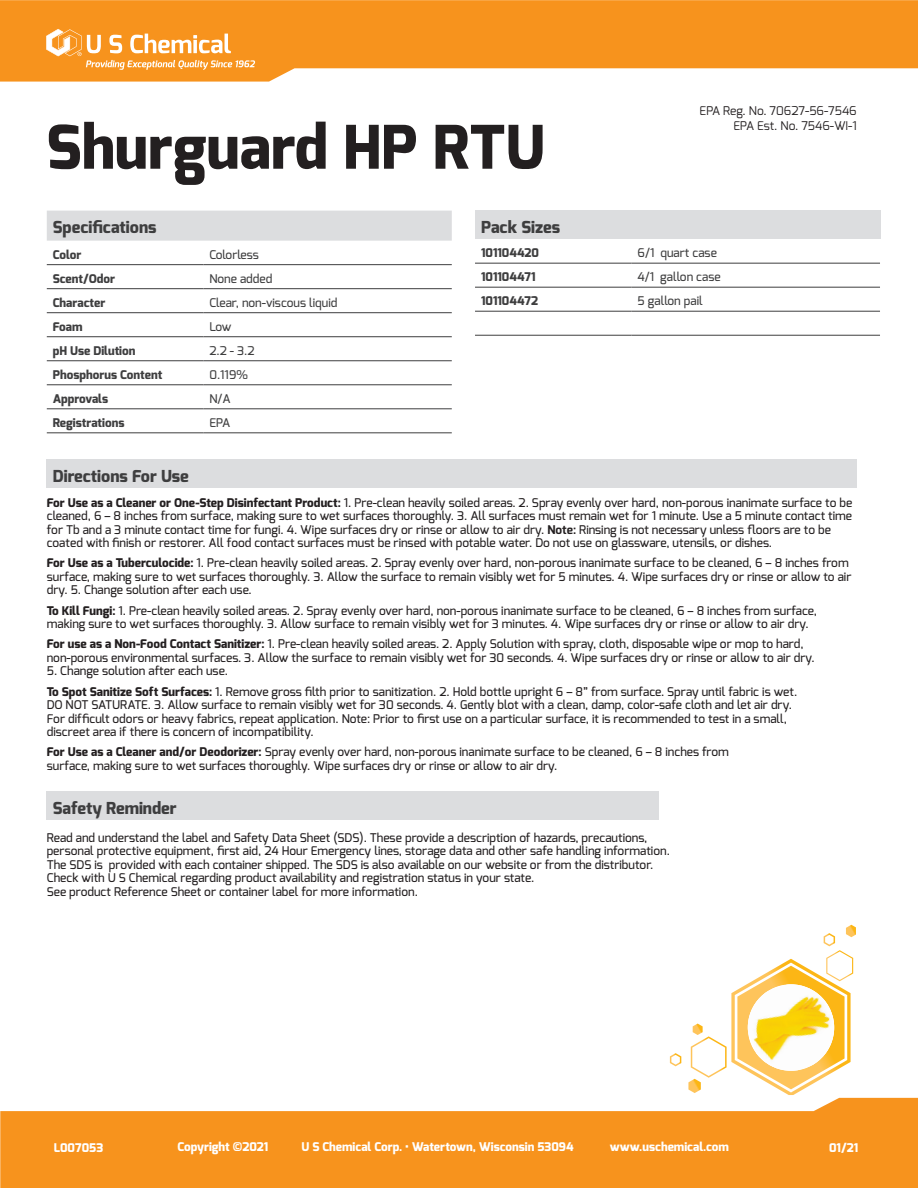
<style>
.page{position:relative;width:918px;height:1188px;background:#fff}
.page>*{position:absolute;margin:0;border:0;box-sizing:border-box;transform-origin:0 0}
.t1{font:800 60px "Exo";color:#231f20}
.t2{font:800 16.5px "Exo";color:#3e3e3f}
.t3{font:500 12px/13.5px "Exo";color:#231f20}
.t4{font:800 12px "Exo";color:#3e3e3f}
.t5{font:500 12px "Exo";color:#3e3e3f}
.t6{font:800 12px "Exo";color:#fff}
.t7{font:12px "Exo";color:#231f20}
.s1{font-weight:800}
.s2{font-weight:700}
</style>
<div class="page">
<svg style="left:0;top:0;width:918px;height:82px;background:#f8a13b"></svg>
<svg style="left:0;top:1098px;width:918px;height:90px;background:#f8a13a"></svg>
<svg style="left:688px;top:925px;width:168px;height:170px"></svg>
<svg style="left:670px;top:1053px;width:11px;height:13px"></svg>
<div style="left:47px;top:459px;width:810px;height:29px;background:#dcdddf"></div>
<svg style="left:46px;top:29px;width:209px;height:41px;background:#f8ac51"></svg>
<div style="left:47px;top:791px;width:612px;height:29px;background:#dcdddf"></div>
<div style="left:475px;top:211px;width:405px;height:28px;background:#dcdddf"></div>
<hr style="left:475px;top:263px;width:157px;height:1px;background:#3e3e3f">
<hr style="left:632px;top:263px;width:248px;height:1px;background:#3e3e3f">
<hr style="left:475px;top:287px;width:157px;height:1px;background:#3e3e3f">
<hr style="left:475px;top:311px;width:157px;height:1px;background:#3e3e3f">
<hr style="left:475px;top:335px;width:157px;height:1px;background:#3e3e3f">
<hr style="left:632px;top:287px;width:248px;height:1px;background:#3e3e3f">
<hr style="left:632px;top:311px;width:248px;height:1px;background:#3e3e3f">
<hr style="left:632px;top:335px;width:248px;height:1px;background:#3e3e3f">
<div style="left:47px;top:211px;width:405px;height:30px;background:#dcdddf"></div>
<hr style="left:47px;top:264px;width:156px;height:1px;background:#3e3e3f">
<hr style="left:203px;top:264px;width:249px;height:1px;background:#3e3e3f">
<hr style="left:47px;top:288px;width:156px;height:1px;background:#3e3e3f">
<hr style="left:203px;top:288px;width:249px;height:1px;background:#3e3e3f">
<hr style="left:47px;top:312px;width:156px;height:1px;background:#3e3e3f">
<hr style="left:203px;top:312px;width:249px;height:1px;background:#3e3e3f">
<hr style="left:47px;top:336px;width:156px;height:1px;background:#3e3e3f">
<hr style="left:203px;top:336px;width:249px;height:1px;background:#3e3e3f">
<hr style="left:47px;top:361px;width:156px;height:1px;background:#3e3e3f">
<hr style="left:203px;top:361px;width:249px;height:1px;background:#3e3e3f">
<hr style="left:47px;top:385px;width:156px;height:1px;background:#3e3e3f">
<hr style="left:203px;top:385px;width:249px;height:1px;background:#3e3e3f">
<hr style="left:47px;top:409px;width:156px;height:1px;background:#3e3e3f">
<hr style="left:203px;top:409px;width:249px;height:1px;background:#3e3e3f">
<hr style="left:47px;top:433px;width:156px;height:1px;background:#3e3e3f">
<hr style="left:203px;top:433px;width:249px;height:1px;background:#3e3e3f">
<p class="t1" style="left:46px;top:109px;width:500px">Shurguard HP RTU</p>
<p class="t7" style="left:700px;top:103px;width:159px">EPA Reg. No. 70627-56-7546</p>
<p class="t7" style="left:733px;top:118px;width:125px">EPA Est. No. 7546-WI-1</p>
<p class="t2" style="left:53px;top:217px;width:105px">Specifications</p>
<p class="t4" style="left:53px;top:247px;width:30px">Color</p>
<p class="t5" style="left:209px;top:247px;width:51px">Colorless</p>
<p class="t4" style="left:53px;top:271px;width:64px">Scent/Odor</p>
<p class="t5" style="left:209px;top:271px;width:65px">None added</p>
<p class="t4" style="left:53px;top:295px;width:54px">Character</p>
<p class="t5" style="left:209px;top:295px;width:130px">Clear, non-viscous liquid</p>
<p class="t4" style="left:53px;top:319px;width:31px">Foam</p>
<p class="t5" style="left:209px;top:319px;width:24px">Low</p>
<p class="t4" style="left:53px;top:343px;width:84px">pH Use Dilution</p>
<p class="t5" style="left:209px;top:343px;width:47px">2.2 - 3.2</p>
<p class="t4" style="left:53px;top:367px;width:111px">Phosphorus Content</p>
<p class="t5" style="left:209px;top:367px;width:40px">0.119%</p>
<p class="t4" style="left:53px;top:391px;width:57px">Approvals</p>
<p class="t5" style="left:209px;top:391px;width:23px">N/A</p>
<p class="t4" style="left:53px;top:415px;width:73px">Registrations</p>
<p class="t5" style="left:209px;top:415px;width:22px">EPA</p>
<p class="t2" style="left:53px;top:465px;width:138px">Directions For Use</p>
<p class="t2" style="left:481px;top:217px;width:81px">Pack Sizes</p>
<p class="t4" style="left:481px;top:245px;width:60px">101104420</p>
<p class="t5" style="left:638px;top:245px;width:81px">6/1 quart case</p>
<p class="t4" style="left:481px;top:269px;width:56px">101104471</p>
<p class="t5" style="left:638px;top:269px;width:85px">4/1 gallon case</p>
<p class="t4" style="left:481px;top:293px;width:59px">101104472</p>
<p class="t5" style="left:638px;top:293px;width:67px">5 gallon pail</p>
<p class="t3" style="left:47px;top:495px;width:807px"><span class="s1">For Use as a Cleaner or One-Step Disinfectant Product:</span> 1. Pre-clean heavily soiled areas. 2. Spray evenly over hard, non-porous inanimate surface to be cleaned, 6 – 8 inches from surface, making sure to wet surfaces thoroughly. 3. All surfaces must remain wet for 1 minute. Use a 5 minute contact time for Tb and a 3 minute contact time for fungi. 4. Wipe surfaces dry or rinse or allow to air dry. <span class="s2">Note:</span> Rinsing is not necessary unless floors are to be coated with finish or restorer. All food contact surfaces must be rinsed with potable water. Do not use on glassware, utensils, or dishes.</p>
<p class="t3" style="left:47px;top:556px;width:806px"><span class="s1">For Use as a Tuberculocide:</span> 1. Pre-clean heavily soiled areas. 2. Spray evenly over hard, non-porous inanimate surface to be cleaned, 6 – 8 inches from surface, making sure to wet surfaces thoroughly. 3. Allow the surface to remain visibly wet for 5 minutes. 4. Wipe surfaces dry or rinse or allow to air dry. 5. Change solution after each use.</p>
<p class="t3" style="left:47px;top:603px;width:772px"><span class="s1">To Kill Fungi:</span> 1. Pre-clean heavily soiled areas. 2. Spray evenly over hard, non-porous inanimate surface to be cleaned, 6 – 8 inches from surface, making sure to wet surfaces thoroughly. 3. Allow surface to remain visibly wet for 3 minutes. 4. Wipe surfaces dry or rinse or allow to air dry.</p>
<p class="t3" style="left:47px;top:637px;width:769px"><span class="s1">For use as a Non-Food Contact Sanitizer:</span> 1. Pre-clean heavily soiled areas. 2. Apply Solution with spray, cloth, disposable wipe or mop to hard, non-porous environmental surfaces. 3. Allow the surface to remain visibly wet for 30 seconds. 4. Wipe surfaces dry or rinse or allow to air dry.</p>
<p class="t3" style="left:47px;top:664px;width:183px">5. Change solution after each use.</p>
<p class="t3" style="left:47px;top:684px;width:752px"><span class="s1">To Spot Sanitize Soft Surfaces:</span> 1. Remove gross filth prior to sanitization. 2. Hold bottle upright 6 – 8” from surface. Spray until fabric is wet.<br>DO NOT SATURATE. 3. Allow surface to remain visibly wet for 30 seconds. 4. Gently blot with a clean, damp, color-safe cloth and let air dry.<br>For difficult odors or heavy fabrics, repeat application. Note: Prior to first use on a particular surface, it is recommended to test in a small, discreet area if there is concern of incompatibility.</p>
<p class="t3" style="left:47px;top:745px;width:684px"><span class="s1">For Use as a Cleaner and/or Deodorizer:</span> Spray evenly over hard, non-porous inanimate surface to be cleaned, 6 – 8 inches from surface, making sure to wet surfaces thoroughly. Wipe surfaces dry or rinse or allow to air dry.</p>
<p class="t2" style="left:53px;top:797px;width:125px">Safety Reminder</p>
<p class="t3" style="left:47px;top:830px;width:625px">Read and understand the label and Safety Data Sheet (SDS). These provide a description of hazards, precautions, personal protective equipment, first aid, 24 Hour Emergency lines, storage data and other safe handling information.</p>
<p class="t3" style="left:47px;top:857px;width:608px">The SDS is provided with each container shipped. The SDS is also available on our website or from the distributor.</p>
<p class="t3" style="left:47px;top:871px;width:489px">Check with U S Chemical regarding product availability and registration status in your state.<br>See product Reference Sheet or container label for more information.</p>
<p class="t6" style="left:54px;top:1140px;width:51px">L007053</p>
<p class="t6" style="left:178px;top:1139px;width:92px">Copyright ©2021</p>
<p class="t6" style="left:301px;top:1139px;width:274px">U S Chemical Corp. • Watertown, Wisconsin 53094</p>
<p class="t6" style="left:610px;top:1139px;width:121px">www.uschemical.com</p>
<p class="t6" style="left:829px;top:1140px;width:31px">01/21</p>
</div>
